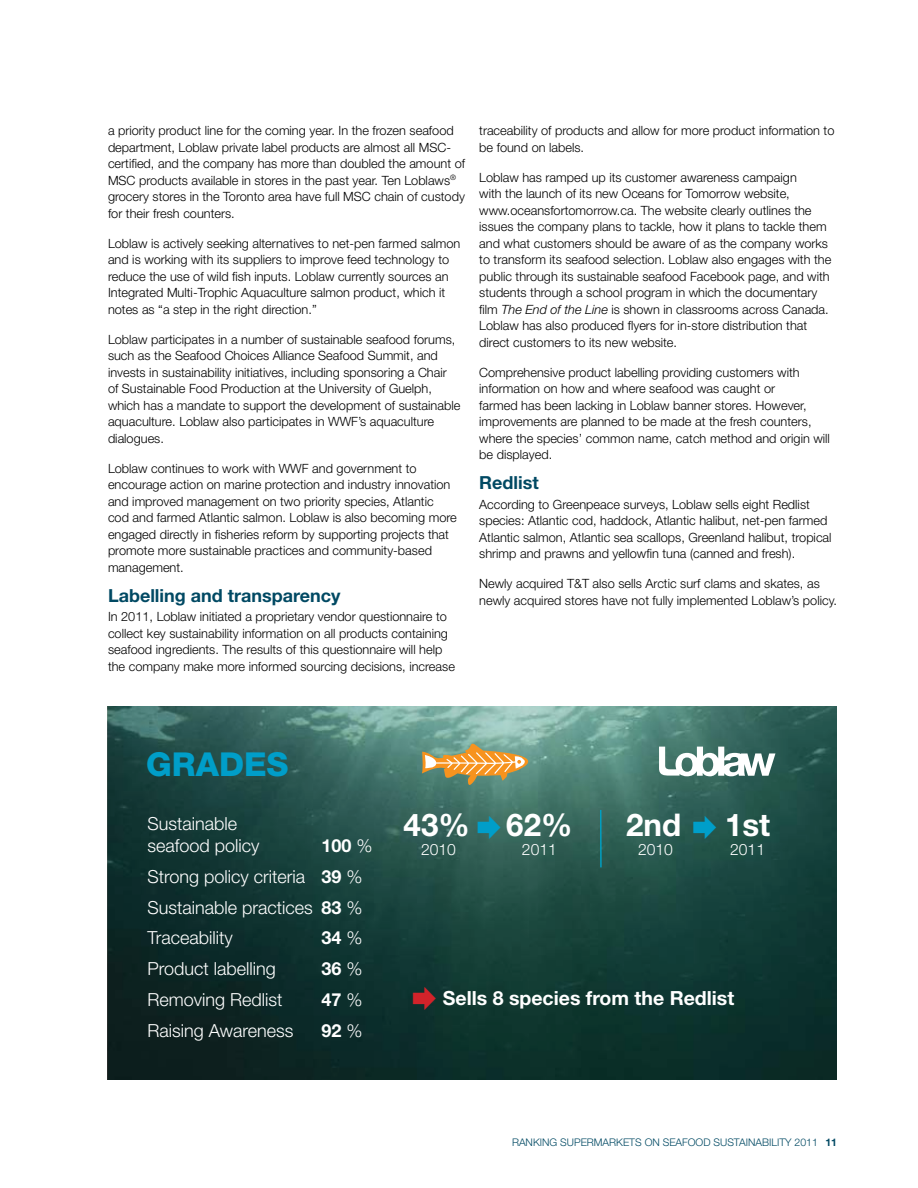
<style>
.page{position:relative;width:918px;height:1188px;background:#fff}
.page>*{position:absolute;margin:0;border:0;box-sizing:border-box;transform-origin:0 0}
.t1{font:800 33px "Helvetica Neue";color:#009ec9}
.t2{font:700 31.35px "Helvetica Neue";color:#fff}
.t3{font:700 19.5px "Helvetica Neue";color:#fff}
.t4{font:300 18px/30.8px "Helvetica Neue";color:#fff}
.t5{font:700 18px "Helvetica Neue";color:#004963}
.t6{font:700 18px "Helvetica Neue";color:#fff}
.t7{font:300 15.6px "Helvetica Neue";color:#fff}
.t8{font:300 12.75px/16.5px "Helvetica Neue";color:#000}
.t9{font:300 10.5px "Helvetica Neue";color:#004963}
.s1{font-style:italic}
.s2{font-weight:700}
.s3{font-weight:300}
</style>
<div class="page">
<img style="left:108px;top:706px;width:729px;height:374px">
<hr style="left:600px;top:810px;width:2px;height:57px;background:#009fc2">
<svg style="left:422px;top:742px;width:106px;height:45px;background:#a69e6e"></svg>
<svg style="left:659px;top:747px;width:116px;height:29px"></svg>
<svg style="left:478px;top:816px;width:22px;height:23px"></svg>
<svg style="left:694px;top:816px;width:22px;height:23px"></svg>
<svg style="left:413px;top:987px;width:23px;height:23px"></svg>
<p class="t8" style="left:108px;top:122px;width:359px">a priority product line for the coming year. In the frozen seafood department, Loblaw private label products are almost all MSC&shy;certified, and the company has more than doubled the amount of MSC products available in stores in the past year. Ten Loblaws<sup>® </sup>grocery stores in the Toronto area have full MSC chain of custody for their fresh counters.</p>
<p class="t8" style="left:108px;top:235px;width:354px">Loblaw is actively seeking alternatives to net-pen farmed salmon and is working with its suppliers to improve feed technology to reduce the use of wild fish inputs. Loblaw currently sources an Integrated Multi-Trophic Aquaculture salmon product, which it notes as “a step in the right direction.”</p>
<p class="t8" style="left:108px;top:331px;width:354px">Loblaw participates in a number of sustainable seafood forums, such as the Seafood Choices Alliance Seafood Summit, and invests in sustainability initiatives, including sponsoring a Chair of Sustainable Food Production at the University of Guelph, which has a mandate to support the development of sustainable aquaculture. Loblaw also participates in WWF’s aquaculture dialogues.</p>
<p class="t8" style="left:108px;top:460px;width:350px">Loblaw continues to work with WWF and government to encourage action on marine protection and industry innovation and improved management on two priority species, Atlantic cod and farmed Atlantic salmon. Loblaw is also becoming more engaged directly in fisheries reform by supporting projects that promote more sustainable practices and community-based management.</p>
<h3 class="t5" style="left:108px;top:584px;width:234px">Labelling and transparency</h3>
<p class="t8" style="left:108px;top:608px;width:348px">In 2011, Loblaw initiated a proprietary vendor questionnaire to collect key sustainability information on all products containing seafood ingredients. The results of this questionnaire will help the company make more informed sourcing decisions, increase</p>
<p class="t8" style="left:479px;top:122px;width:357px">traceability of products and allow for more product information to be found on labels.</p>
<p class="t8" style="left:479px;top:169px;width:354px">Loblaw has ramped up its customer awareness campaign<br>with the launch of its new Oceans for Tomorrow website, www.oceansfortomorrow.ca. The website clearly outlines the issues the company plans to tackle, how it plans to tackle them and what customers should be aware of as the company works to transform its seafood selection. Loblaw also engages with the public through its sustainable seafood Facebook page, and with students through a school program in which the documentary film <span class="s1">The End of the Line</span> is shown in classrooms across Canada.<br>Loblaw has also produced flyers for in-store distribution that direct customers to its new website.</p>
<p class="t8" style="left:479px;top:364px;width:352px">Comprehensive product labelling providing customers with information on how and where seafood was caught or<br>farmed has been lacking in Loblaw banner stores. However, improvements are planned to be made at the fresh counters, where the species’ common name, catch method and origin will be displayed.</p>
<h3 class="t5" style="left:479px;top:472px;width:61px">Redlist</h3>
<p class="t8" style="left:479px;top:496px;width:354px">According to Greenpeace surveys, Loblaw sells eight Redlist species: Atlantic cod, haddock, Atlantic halibut, net-pen farmed Atlantic salmon, Atlantic sea scallops, Greenland halibut, tropical shrimp and prawns and yellowfin tuna (canned and fresh).</p>
<p class="t8" style="left:479px;top:575px;width:359px">Newly acquired T&amp;T also sells Arctic surf clams and skates, as newly acquired stores have not fully implemented Loblaw’s policy.</p>
<h1 class="t1" style="left:146px;top:745px;width:144px">GRADES</h1>
<h3 class="t4" style="left:147px;top:813px;width:114px;line-height:21.6px">Sustainable seafood policy</h3>
<h3 class="t4" style="left:147px;top:830px;width:227px;text-indent:174px"><span class="s2">100</span> %<br>Strong policy criteria <span class="s2">39</span> %<br>Sustainable practices <span class="s2">83</span> %<br>Traceability</h3>
<h3 class="t6" style="left:321px;top:927px;width:43px">34 <span class="s3">%</span></h3>
<h3 class="t4" style="left:147px;top:953px;width:130px">Product labelling</h3>
<h3 class="t6" style="left:321px;top:958px;width:43px">36 <span class="s3">%</span></h3>
<h3 class="t4" style="left:147px;top:984px;width:137px">Removing Redlist</h3>
<h3 class="t6" style="left:321px;top:988px;width:43px">47 <span class="s3">%</span></h3>
<h3 class="t4" style="left:147px;top:1014px;width:148px">Raising Awareness</h3>
<h3 class="t6" style="left:321px;top:1019px;width:43px">92 <span class="s3">%</span></h3>
<h2 class="t2" style="left:404px;top:805px;width:170px">43% 62%</h2>
<p class="t7" style="left:421px;top:840px;width:36px">2010</p>
<p class="t7" style="left:522px;top:840px;width:36px">2011</p>
<h2 class="t2" style="left:626px;top:805px;width:57px">2nd</h2>
<h2 class="t2" style="left:725px;top:805px;width:47px">1st</h2>
<p class="t7" style="left:638px;top:840px;width:36px">2010</p>
<p class="t7" style="left:730px;top:840px;width:36px">2011</p>
<h3 class="t3" style="left:443px;top:986px;width:293px">Sells 8 species from the Redlist</h3>
<p class="t9" style="left:512px;top:1136px;width:15px">Ranking</p>
<p class="t9" style="left:560px;top:1136px;width:8px">supermarkets</p>
<p class="t9" style="left:645px;top:1136px;width:26px">on seafood</p>
<p class="t9" style="left:714px;top:1136px;width:7px">sustainabilit</p>
<p class="t9" style="left:785px;top:1136px;width:53px">y 2011 <span class="s2">11</span></p>
</div>
